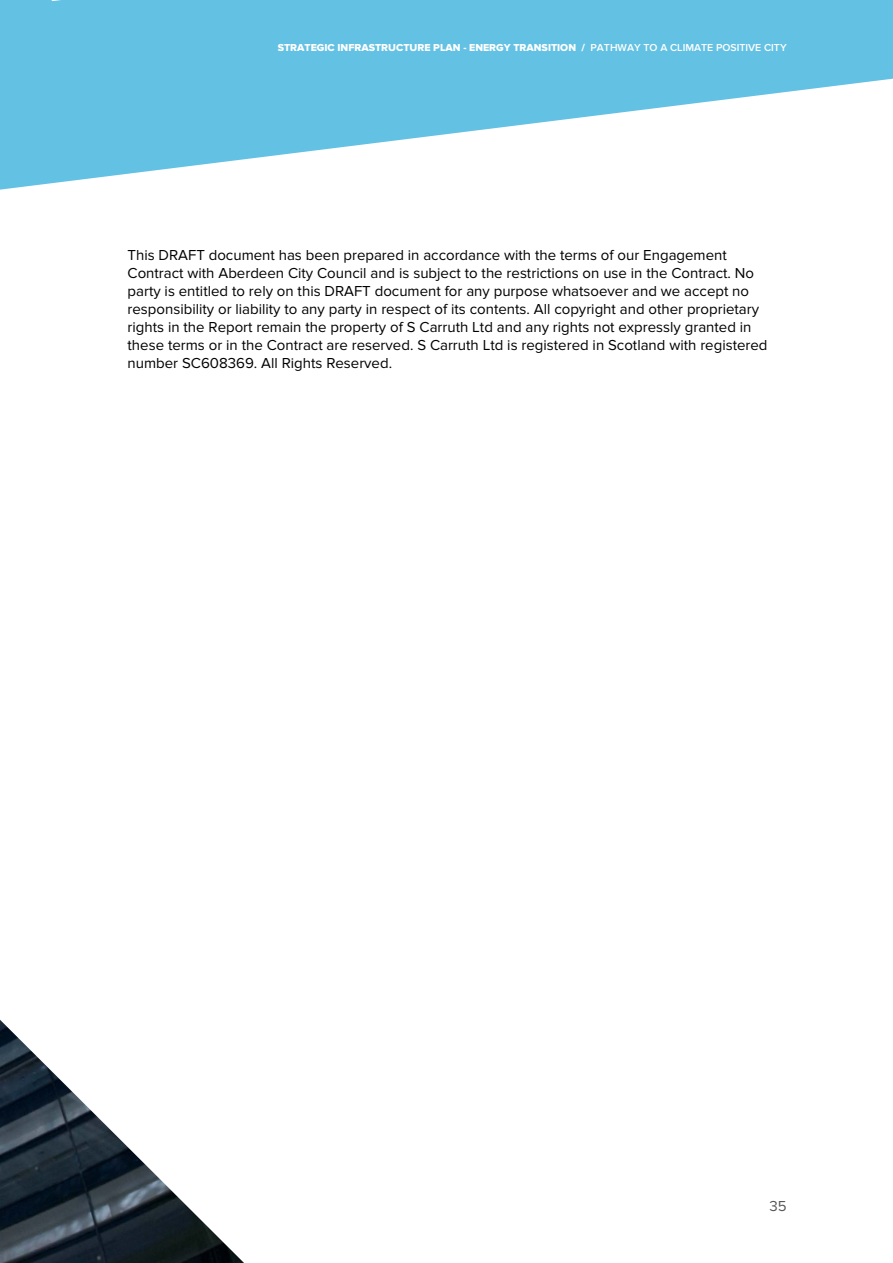
<style>
.page{position:relative;width:893px;height:1263px;background:#fff}
.page>*{position:absolute;margin:0;border:0;box-sizing:border-box;transform-origin:0 0}
.body_text{font:15px/18px "Proxima Nova";color:#000}
.t1{font:15px "Proxima Nova";color:#575756}
.t2{font:10.5px "Proxima Nova Extrabld";color:#fff}
.s1{font-family:"Proxima Nova";font-weight:600}
</style>
<div class="page">
<img style="left:0;top:1020px;width:244px;height:243px">
<svg style="left:0;top:0;width:893px;height:190px;fill:#63c1e4"></svg>
<p class="t2" style="left:278px;top:41px;width:510px">STRATEGIC INFRASTRUCTURE PLAN - ENERGY TRANSITION / <span class="s1">PATHWAY TO A CLIMATE POSITIVE CITY</span></p>
<p class="body_text" style="left:128px;top:246px;width:641px">This DRAFT document has been prepared in accordance with the terms of our Engagement Contract with Aberdeen City Council and is subject to the restrictions on use in the Contract. No party is entitled to rely on this DRAFT document for any purpose whatsoever and we accept no responsibility or liability to any party in respect of its contents. All copyright and other proprietary rights in the Report remain the property of S Carruth Ltd and any rights not expressly granted in these terms or in the Contract are reserved. S Carruth Ltd is registered in Scotland with registered number SC608369. All Rights Reserved.</p>
<p class="t1" style="left:769px;top:1197px;width:19px">35</p>
</div>
